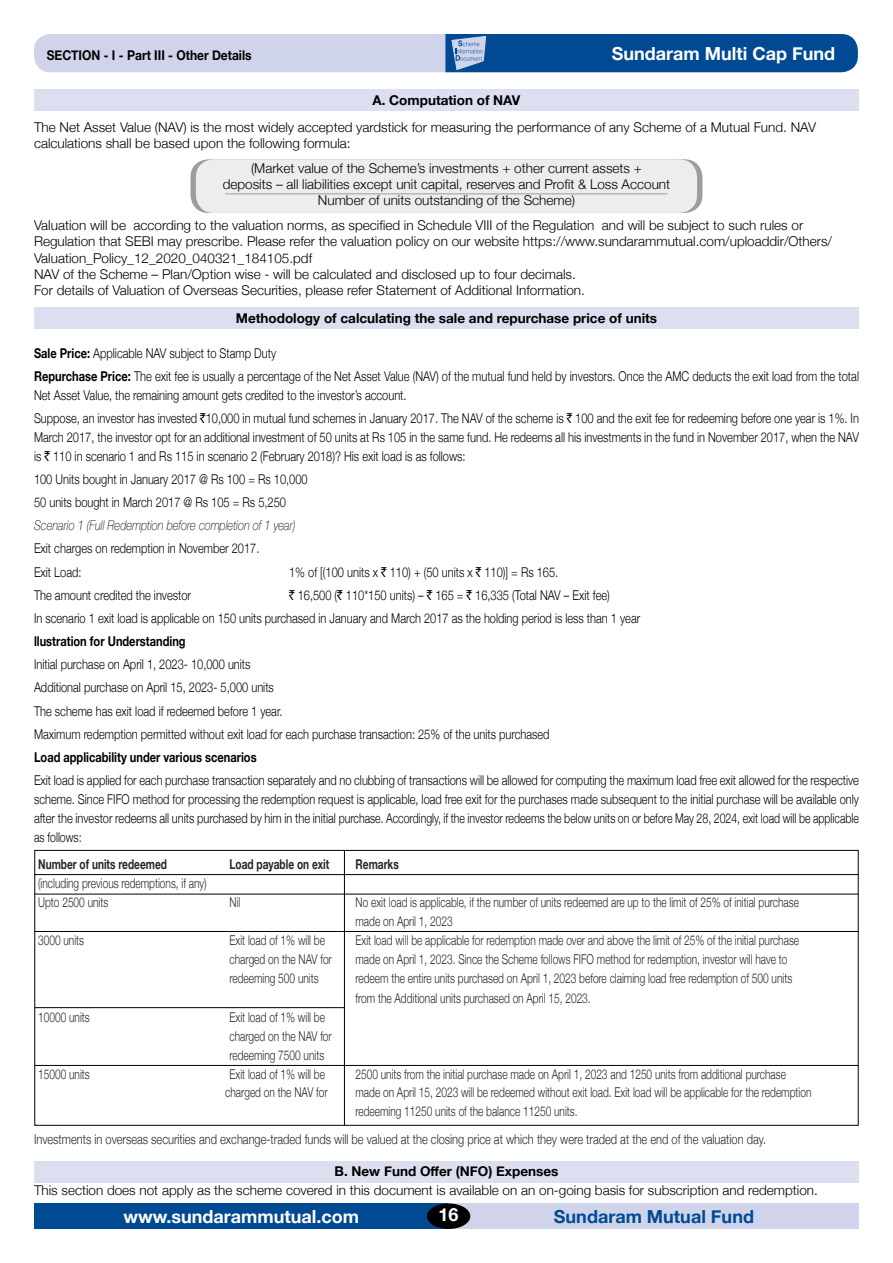
<style>
.page{position:relative;width:893px;height:1263px;background:#fff}
.page>*{position:absolute;margin:0;border:0;box-sizing:border-box;transform-origin:0 0}
.t1{font:700 18px "Helvetica Neue";color:#fff}
.t2{font:700 18px "Helvetica Neue";color:#004a93}
.t3{font:300 13.5px/23.1px "Helvetica Neue";color:#000;scale:.82 1}
.t4{font:300 13.5px/16.2px "Helvetica Neue";color:#000}
.t5{font:300 13.5px/19px "Helvetica Neue";color:#262526;scale:.75 1}
.t6{font:300 13.5px "Helvetica Neue";color:#262526;scale:.82 1}
.t7{font:700 13.5px "Helvetica Neue";color:#000}
.t8{font:700 13.5px "Helvetica Neue";color:#000;scale:.82 1}
.t9{font:italic 100 13.5px "Helvetica Neue";color:#000;scale:.82 1}
.t10{font:700 13.5px "Helvetica Neue";color:#262526;scale:.75 1}
.t11{font:700 13.5px "Helvetica Neue";color:#000;scale:.89 1}
.s1{font-weight:700}
.s2{font-family:"Rupee Foradian";font-weight:400}
</style>
<div class="page">
<div style="left:34px;top:1203px;width:415px;height:26px;background:#004a93"></div>
<div style="left:449px;top:1203px;width:410px;height:26px;background:#d0d4eb"></div>
<div style="left:427px;top:1203px;width:43px;height:26px;background:#000;border-radius:50%"></div>
<svg style="left:34px;top:34px;width:824px;height:38px;background:#6e93c1"></svg>
<div style="left:34px;top:89px;width:825px;height:22px;background:#dbdff0"></div>
<div style="left:34px;top:308px;width:825px;height:21px;background:#dbdff0"></div>
<div style="left:190px;top:159px;width:512px;height:54px;background:#9d9d9c;border-radius:18px"></div>
<div style="left:196px;top:159px;width:501px;height:54px;background:#ededed;border-radius:18px"></div>
<hr style="left:225px;top:193px;width:443px;height:1px;background:#9d9d9c">
<hr style="left:34px;top:874px;width:825px;height:1px;background:#000">
<div style="left:34px;top:1161px;width:825px;height:21px;background:#dbdff0"></div>
<hr style="left:35px;top:1065px;width:823px;height:1px;background:#000">
<hr style="left:344px;top:850px;width:1px;height:275px;background:#000">
<hr style="left:35px;top:894px;width:823px;height:1px;background:#000">
<hr style="left:35px;top:931px;width:823px;height:1px;background:#000">
<hr style="left:35px;top:1007px;width:309px;height:1px;background:#000">
<p class="t11" style="left:47px;top:44px;width:232px">SECTION - I - Part III - Other Details</p>
<p class="t7" style="left:373px;top:89px;width:149px">A. Computation of NAV</p>
<h1 class="t1" style="left:612px;top:39px;width:225px">Sundaram Multi Cap Fund</h1>
<p class="t4" style="left:34px;top:118px;width:783px">The Net Asset Value (NAV) is the most widely accepted yardstick for measuring the performance of any Scheme of a Mutual Fund. NAV calculations shall be based upon the following formula:</p>
<p class="t4" style="left:223px;top:159px;width:449px;text-align:center">(Market value of the Scheme’s investments + other current assets +<br>deposits – all liabilities except unit capital, reserves and Profit &amp; Loss Account<br>Number of units outstanding of the Scheme)</p>
<p class="t4" style="left:34px;top:216px;width:799px">Valuation will be according to the valuation norms, as specified in Schedule VIII of the Regulation and will be subject to such rules or Regulation that SEBI may prescribe. Please refer the valuation policy on our website https://www.sundarammutual.com/uploaddir/Others/ Valuation_Policy_12_2020_040321_184105.pdf<br>NAV of the Scheme – Plan/Option wise - will be calculated and disclosed up to four decimals.<br>For details of Valuation of Overseas Securities, please refer Statement of Additional Information.</p>
<p class="t7" style="left:236px;top:308px;width:423px">Methodology of calculating the sale and repurchase price of units</p>
<p class="t3" style="left:34px;top:340px;width:1008px"><span class="s1">Sale Price:</span> Applicable NAV subject to Stamp Duty<br><span class="s1">Repurchase Price:</span> The exit fee is usually a percentage of the Net Asset Value (NAV) of the mutual fund held by investors. Once the AMC deducts the exit load from the total</p>
<p class="t3" style="left:34px;top:382px;width:1007px">Net Asset Value, the remaining amount gets credited to the investor’s account.<br>Suppose, an investor has invested <span class="s2">`</span>10,000 in mutual fund schemes in January 2017. The NAV of the scheme is <span class="s2">`</span> 100 and the exit fee for redeeming before one year is 1%. In</p>
<p class="t3" style="left:34px;top:427px;width:1007px;line-height:18.9px">March 2017, the investor opt for an additional investment of 50 units at Rs 105 in the same fund. He redeems all his investments in the fund in November 2017, when the NAV is <span class="s2">`</span> 110 in scenario 1 and Rs 115 in scenario 2 (February 2018)? His exit load is as follows:</p>
<p class="t3" style="left:34px;top:467px;width:335px">100 Units bought in January 2017 @ Rs 100 = Rs 10,000<br>50 units bought in March 2017 @ Rs 105 = Rs 5,250</p>
<p class="t9" style="left:34px;top:515px;width:320px">Scenario 1 (Full Redemption before completion of 1 year)</p>
<p class="t3" style="left:34px;top:536px;width:276px">Exit charges on redemption in November 2017.<br>Exit Load:</p>
<p class="t3" style="left:289px;top:559px;width:330px">1% of [(100 units x <span class="s2">`</span> 110) + (50 units x <span class="s2">`</span> 110)] = Rs 165.</p>
<p class="t3" style="left:34px;top:582px;width:741px;text-indent:255px"><span class="s2">`</span> 16,500 (<span class="s2">`</span> 110*150 units) – <span class="s2">`</span> 165 = <span class="s2">`</span> 16,335 (Total NAV – Exit fee)<br>In scenario 1 exit load is applicable on 150 units purchased in January and March 2017 as the holding period is less than 1 year</p>
<p class="t8" style="left:34px;top:631px;width:186px">llustration for Understanding</p>
<p class="t3" style="left:34px;top:652px;width:630px">Initial purchase on April 1, 2023- 10,000 units<br>Additional purchase on April 15, 2023- 5,000 units<br>The scheme has exit load if redeemed before 1 year.<br>Maximum redemption permitted without exit load for each purchase transaction: 25% of the units purchased</p>
<p class="t8" style="left:34px;top:746px;width:273px">Load applicability under various scenarios</p>
<p class="t3" style="left:34px;top:770px;width:1008px;line-height:18.9px;text-align:justify">Exit load is applied for each purchase transaction separately and no clubbing of transactions will be allowed for computing the maximum load free exit allowed for the respective scheme. Since FIFO method for processing the redemption request is applicable, load free exit for the purchases made subsequent to the initial purchase will be available only after the investor redeems all units purchased by him in the initial purchase. Accordingly, if the investor redeems the below units on or before May 28, 2024, exit load will be applicable as follows:</p>
<p class="t10" style="left:38px;top:854px;width:173px">Number of units redeemed</p>
<p class="t10" style="left:230px;top:854px;width:135px">Load payable on exit</p>
<p class="t10" style="left:356px;top:854px;width:59px">Remarks</p>
<p class="t5" style="left:38px;top:873px;width:226px">(including previous redemptions, if any)<br>Upto 2500 units</p>
<p class="t3" style="left:34px;top:582px;width:193px">The amount credited the investor</p>
<p class="t5" style="left:230px;top:892px;width:16px">Nil</p>
<p class="t5" style="left:356px;top:892px;width:593px">No exit load is applicable, if the number of units redeemed are up to the limit of 25% of initial purchase made on April 1, 2023</p>
<p class="t5" style="left:38px;top:930px;width:63px">3000 units</p>
<p class="t5" style="left:230px;top:930px;width:129px">Exit load of 1% will be</p>
<p class="t5" style="left:356px;top:930px;width:593px">Exit load will be applicable for redemption made over and above the limit of 25% of the initial purchase</p>
<p class="t5" style="left:230px;top:949px;width:138px">charged on the NAV for</p>
<p class="t5" style="left:356px;top:949px;width:577px">made on April 1, 2023. Since the Scheme follows FIFO method for redemption, investor will have to</p>
<p class="t5" style="left:229px;top:968px;width:120px">redeeming 500 units</p>
<p class="t5" style="left:355px;top:968px;width:584px">redeem the entire units purchased on April 1, 2023 before claiming load free redemption of 500 units from the Additional units purchased on April 15, 2023.</p>
<p class="t5" style="left:38px;top:1006px;width:70px">10000 units</p>
<p class="t5" style="left:229px;top:1006px;width:138px">Exit load of 1% will be charged on the NAV for redeeming 7500 units</p>
<p class="t5" style="left:38px;top:1063px;width:70px">15000 units</p>
<p class="t5" style="left:229px;top:1063px;width:129px">Exit load of 1% will be</p>
<p class="t5" style="left:355px;top:1063px;width:575px">2500 units from the initial purchase made on April 1, 2023 and 1250 units from additional purchase</p>
<p class="t5" style="left:225px;top:1082px;width:138px">charged on the NAV for</p>
<p class="t5" style="left:355px;top:1082px;width:609px">made on April 15, 2023 will be redeemed without exit load. Exit load will be applicable for the redemption redeeming 11250 units of the balance 11250 units.</p>
<p class="t6" style="left:34px;top:1128px;width:894px">Investments in overseas securities and exchange-traded funds will be valued at the closing price at which they were traded at the end of the valuation day.</p>
<p class="t7" style="left:335px;top:1161px;width:225px">B. New Fund Offer (NFO) Expenses</p>
<p class="t4" style="left:34px;top:1181px;width:785px">This section does not apply as the scheme covered in this document is available on an on-going basis for subscription and redemption.</p>
<h1 class="t1" style="left:439px;top:1200px;width:22px">16</h1>
<h1 class="t1" style="left:124px;top:1202px;width:237px">www.sundarammutual.com</h1>
<h1 class="t2" style="left:554px;top:1202px;width:202px">Sundaram Mutual Fund</h1>
</div>
